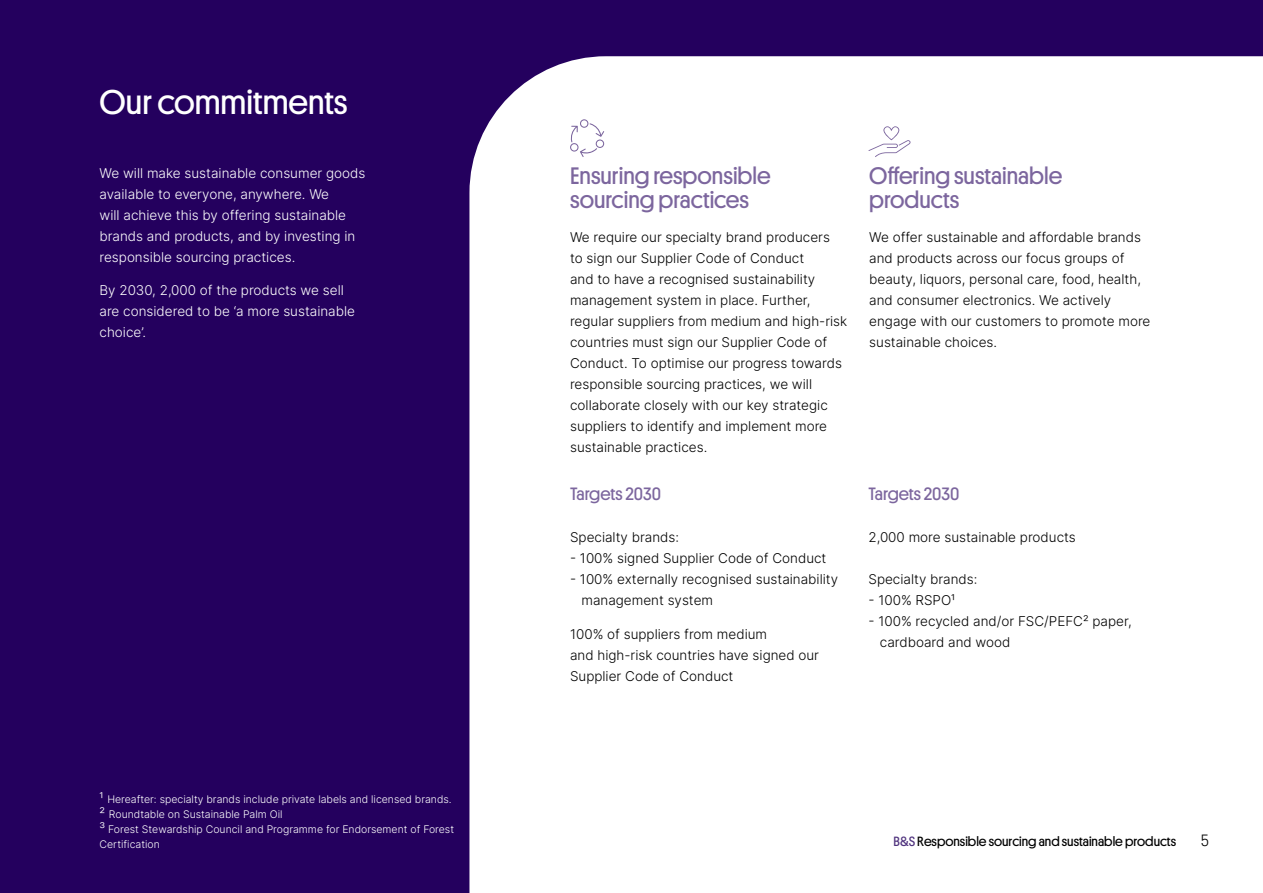
<style>
.page{position:relative;width:1263px;height:893px;background:#24005e}
.page>*{position:absolute;margin:0;border:0;box-sizing:border-box;transform-origin:0 0}
.t1{font:34.5px "Platform";color:#fff}
.t2{font:24px/24px "Platform";color:#7c669e}
.t3{font:18px "Platform";color:#7c669e}
.t4{font:300 16.5px "Platform";color:#000}
.t5{font:13.5px/21px "Inter";color:#000}
.t6{font:13.5px/21px "Inter";color:#fff}
.t7{font:13.5px "Platform";color:#000}
.t8{font:10.5px/15px "Inter";color:#fff}
.s1{font-size:13.5px}
.s2{color:#50337e}
</style>
<div class="page">
<div style="left:469px;top:56px;width:794px;height:837px;background:#fff"></div>
<svg style="left:570px;top:119px;width:34px;height:38px"></svg>
<svg style="left:868px;top:126px;width:42px;height:31px"></svg>
<h1 class="t1" style="left:100px;top:77px;width:249px">Our commitments</h1>
<p class="t6" style="left:100px;top:162px;width:267px">We will make sustainable consumer goods available to everyone, anywhere. We<br>will achieve this by offering sustainable brands and products, and by investing in responsible sourcing practices.</p>
<p class="t6" style="left:100px;top:280px;width:257px">By 2030, 2,000 of the products we sell are considered to be ‘a more sustainable choice’.</p>
<p class="t8" style="left:100px;top:792px;width:356px"><span class="s1">¹</span> Hereafter: specialty brands include private labels and licensed brands.<br><span class="s1">²</span> Roundtable on Sustainable Palm Oil<br><span class="s1">³</span> Forest Stewardship Council and Programme for Endorsement of Forest Certification</p>
<h2 class="t2" style="left:570px;top:163px;width:202px">Ensuring responsible sourcing practices</h2>
<p class="t5" style="left:570px;top:226px;width:279px">We require our specialty brand producers<br>to sign our Supplier Code of Conduct<br>and to have a recognised sustainability management system in place. Further, regular suppliers from medium and high-risk countries must sign our Supplier Code of Conduct. To optimise our progress towards responsible sourcing practices, we will collaborate closely with our key strategic suppliers to identify and implement more sustainable practices.</p>
<h3 class="t3" style="left:570px;top:481px;width:92px">Targets 2030</h3>
<p class="t5" style="left:570px;top:526px;width:110px">Specialty brands:</p>
<p class="t5" style="left:570px;top:547px;width:258px">- 100% signed Supplier Code of Conduct</p>
<p class="t5" style="left:581px;top:568px;width:258px;text-indent:-11px">- 100% externally recognised sustainability management system</p>
<p class="t5" style="left:570px;top:623px;width:251px">100% of suppliers from medium<br>and high-risk countries have signed our<br>Supplier Code of Conduct</p>
<h2 class="t2" style="left:869px;top:163px;width:194px">Offering sustainable products</h2>
<p class="t5" style="left:869px;top:226px;width:283px">We offer sustainable and affordable brands and products across our focus groups of beauty, liquors, personal care, food, health, and consumer electronics. We actively engage with our customers to promote more sustainable choices.</p>
<h3 class="t3" style="left:868px;top:481px;width:92px">Targets 2030</h3>
<p class="t5" style="left:868px;top:526px;width:209px">2,000 more sustainable products</p>
<p class="t5" style="left:868px;top:568px;width:110px">Specialty brands:</p>
<p class="t5" style="left:868px;top:589px;width:88px">- 100% RSPO¹</p>
<p class="t5" style="left:880px;top:610px;width:253px;text-indent:-11px">- 100% recycled and/or FSC/PEFC² paper, cardboard and wood</p>
<p class="t7" style="left:894px;top:832px;width:284px"><span class="s2">B&amp;S</span> Responsible sourcing and sustainable products</p>
<p class="t4" style="left:1201px;top:828px;width:9px">5</p>
</div>
